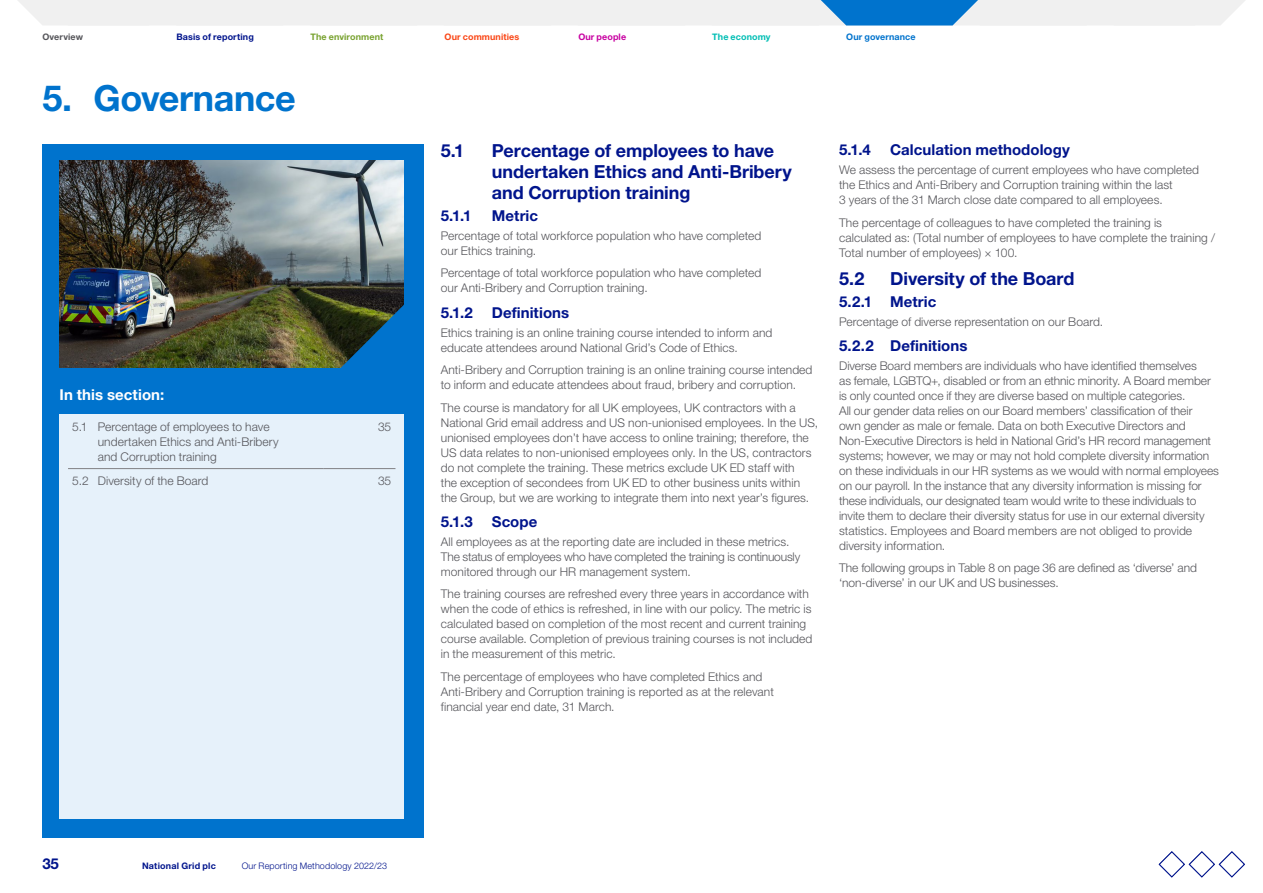
<style>
.page{position:relative;width:1263px;height:893px;background:#fff}
.page>*{position:absolute;margin:0;border:0;box-sizing:border-box;transform-origin:0 0}
.PageTitle{font:700 36px "Helvetica Neue LT Std";letter-spacing:-.01em;color:#0073cd}
.Heading1{font:700 18px/21px "Helvetica Neue LT Std";letter-spacing:-.005em;color:#00148c}
.Heading2{font:700 15px "Helvetica Neue LT Std";letter-spacing:.005em;color:#00148c}
.Heading2-2{font:700 15px "Helvetica Neue LT Std";letter-spacing:.005em;color:#fff}
.Bodytext{font:300 12px/15px "Helvetica Neue LT Std";color:#55555a}
.Contents{font:300 12px/15px "Helvetica Neue LT Std";letter-spacing:.005em;color:#55555a}
.TableFigures{font:300 12px "Helvetica Neue LT Std";color:#55555a}
.t1{font:700 9px "Helvetica Neue LT Std";letter-spacing:.02em;color:#00148c}
.t2{font:300 9px "Helvetica Neue LT Std";letter-spacing:.015em;color:#00148c}
.t3{font:700 9px "Helvetica Neue LT Std";letter-spacing:.01em;color:#78a22f}
.t4{font:700 9px "Helvetica Neue LT Std";letter-spacing:.01em;color:#fa4616}
.t5{font:700 9px "Helvetica Neue LT Std";letter-spacing:.01em;color:#0073cd}
.t6{font:700 9px "Helvetica Neue LT Std";letter-spacing:.01em;color:#00beb4}
.t7{font:700 9px "Helvetica Neue LT Std";letter-spacing:.015em;color:#c800a1}
.t8{font:700 9px "Helvetica Neue LT Std";letter-spacing:.01em;color:#55555a}
</style>
<div class="page">
<div style="left:43px;top:145px;width:381px;height:693px;background:#0073cd"></div>
<img style="left:60px;top:161px;width:344px;height:207px">
<svg style="left:339px;top:302px;width:65px;height:66px"></svg>
<div style="left:60px;top:414px;width:344px;height:405px;background:#e6f1fa"></div>
<hr style="left:68px;top:468px;width:255px;height:1px;background:#808083">
<hr style="left:323px;top:468px;width:72px;height:1px;background:#808083">
<svg style="left:18px;top:0;width:1227px;height:26px"></svg>
<svg style="left:1158px;top:851px;width:87px;height:26px"></svg>
<p class="t8" style="left:43px;top:32px;width:42px">Overview</p>
<p class="t1" style="left:176px;top:32px;width:79px">Basis of reporting</p>
<p class="t3" style="left:310px;top:32px;width:74px">The environment</p>
<p class="t4" style="left:445px;top:32px;width:76px">Our communities</p>
<p class="t7" style="left:578px;top:32px;width:49px">Our people</p>
<p class="t6" style="left:712px;top:32px;width:60px">The economy</p>
<p class="t5" style="left:846px;top:32px;width:71px">Our governance</p>
<p class="PageTitle" style="left:43px;top:76px;width:255px">5. Governance</p>
<p class="Heading2-2" style="left:60px;top:385px;width:106px">In this section:</p>
<h4 class="Contents" style="left:98px;top:419px;width:182px;text-indent:-26px">5.1 Percentage of employees to have undertaken Ethics and Anti-Bribery and Corruption training</h4>
<p class="TableFigures" style="left:378px;top:420px;width:15px">35</p>
<h4 class="Contents" style="left:72px;top:473px;width:138px">5.2 Diversity of the Board</h4>
<p class="TableFigures" style="left:378px;top:473px;width:15px">35</p>
<p class="Heading1" style="left:441px;top:140px;width:25px">5.1</p>
<p class="Heading1" style="left:492px;top:140px;width:301px">Percentage of employees to have undertaken Ethics and Anti-Bribery and Corruption training</p>
<p class="Heading2" style="left:441px;top:207px;width:32px">5.1.1</p>
<p class="Heading2" style="left:492px;top:207px;width:48px">Metric</p>
<p class="Bodytext" style="left:441px;top:228px;width:322px">Percentage of total workforce population who have completed our Ethics training.</p>
<p class="Bodytext" style="left:441px;top:265px;width:322px">Percentage of total workforce population who have completed our Anti-Bribery and Corruption training.</p>
<p class="Heading2" style="left:441px;top:303px;width:34px">5.1.2</p>
<p class="Heading2" style="left:492px;top:303px;width:79px">Definitions</p>
<p class="Bodytext" style="left:441px;top:325px;width:333px">Ethics training is an online training course intended to inform and educate attendees around National Grid’s Code of Ethics.</p>
<p class="Bodytext" style="left:441px;top:362px;width:373px">Anti-Bribery and Corruption training is an online training course intended to inform and educate attendees about fraud, bribery and corruption.</p>
<p class="Bodytext" style="left:441px;top:400px;width:379px">The course is mandatory for all UK employees, UK contractors with a National Grid email address and US non-unionised employees. In the US, unionised employees don’t have access to online training; therefore, the US data relates to non-unionised employees only. In the US, contractors do not complete the training. These metrics exclude UK ED staff with<br>the exception of secondees from UK ED to other business units within the Group, but we are working to integrate them into next year’s figures.</p>
<p class="Heading2" style="left:441px;top:513px;width:33px">5.1.3</p>
<p class="Heading2" style="left:492px;top:513px;width:47px">Scope</p>
<p class="Bodytext" style="left:441px;top:534px;width:361px">All employees as at the reporting date are included in these metrics.<br>The status of employees who have completed the training is continuously monitored through our HR management system.</p>
<p class="Bodytext" style="left:441px;top:586px;width:373px">The training courses are refreshed every three years in accordance with when the code of ethics is refreshed, in line with our policy. The metric is calculated based on completion of the most recent and current training course available. Completion of previous training courses is not included in the measurement of this metric.</p>
<p class="Bodytext" style="left:441px;top:669px;width:335px">The percentage of employees who have completed Ethics and<br>Anti‑Bribery and Corruption training is reported as at the relevant financial year end date, 31 March.</p>
<p class="Heading2" style="left:839px;top:141px;width:33px">5.1.4</p>
<p class="Heading2" style="left:890px;top:141px;width:181px">Calculation methodology</p>
<p class="Bodytext" style="left:839px;top:162px;width:361px">We assess the percentage of current employees who have completed the Ethics and Anti-Bribery and Corruption training within the last<br>3 years of the 31 March close date compared to all employees.</p>
<p class="Bodytext" style="left:839px;top:215px;width:377px">The percentage of colleagues to have completed the training is calculated as: (Total number of employees to have complete the training /<br>Total number of employees) × 100.</p>
<p class="Heading1" style="left:839px;top:268px;width:27px">5.2</p>
<p class="Heading1" style="left:890px;top:268px;width:186px">Diversity of the Board</p>
<p class="Heading2" style="left:839px;top:292px;width:99px">5.2.1 Metric</p>
<p class="Bodytext" style="left:839px;top:314px;width:265px">Percentage of diverse representation on our Board.</p>
<p class="Heading2" style="left:839px;top:336px;width:130px">5.2.2 Definitions</p>
<p class="Bodytext" style="left:839px;top:358px;width:381px">Diverse Board members are individuals who have identified themselves<br>as female, LGBTQ+, disabled or from an ethnic minority. A Board member is only counted once if they are diverse based on multiple categories.<br>All our gender data relies on our Board members’ classification of their<br>own gender as male or female. Data on both Executive Directors and Non-Executive Directors is held in National Grid’s HR record management systems; however, we may or may not hold complete diversity information on these individuals in our HR systems as we would with normal employees on our payroll. In the instance that any diversity information is missing for these individuals, our designated team would write to these individuals to invite them to declare their diversity status for use in our external diversity statistics. Employees and Board members are not obliged to provide diversity information.</p>
<p class="Bodytext" style="left:839px;top:560px;width:359px">The following groups in Table 8 on page 36 are defined as ‘diverse’ and ‘non-diverse’ in our UK and US businesses.</p>
<p class="Heading2" style="left:43px;top:854px;width:18px">35</p>
<p class="t1" style="left:142px;top:860px;width:75px">National Grid plc</p>
<p class="t2" style="left:242px;top:860px;width:147px">Our Reporting Methodology 2022/23</p>
</div>
